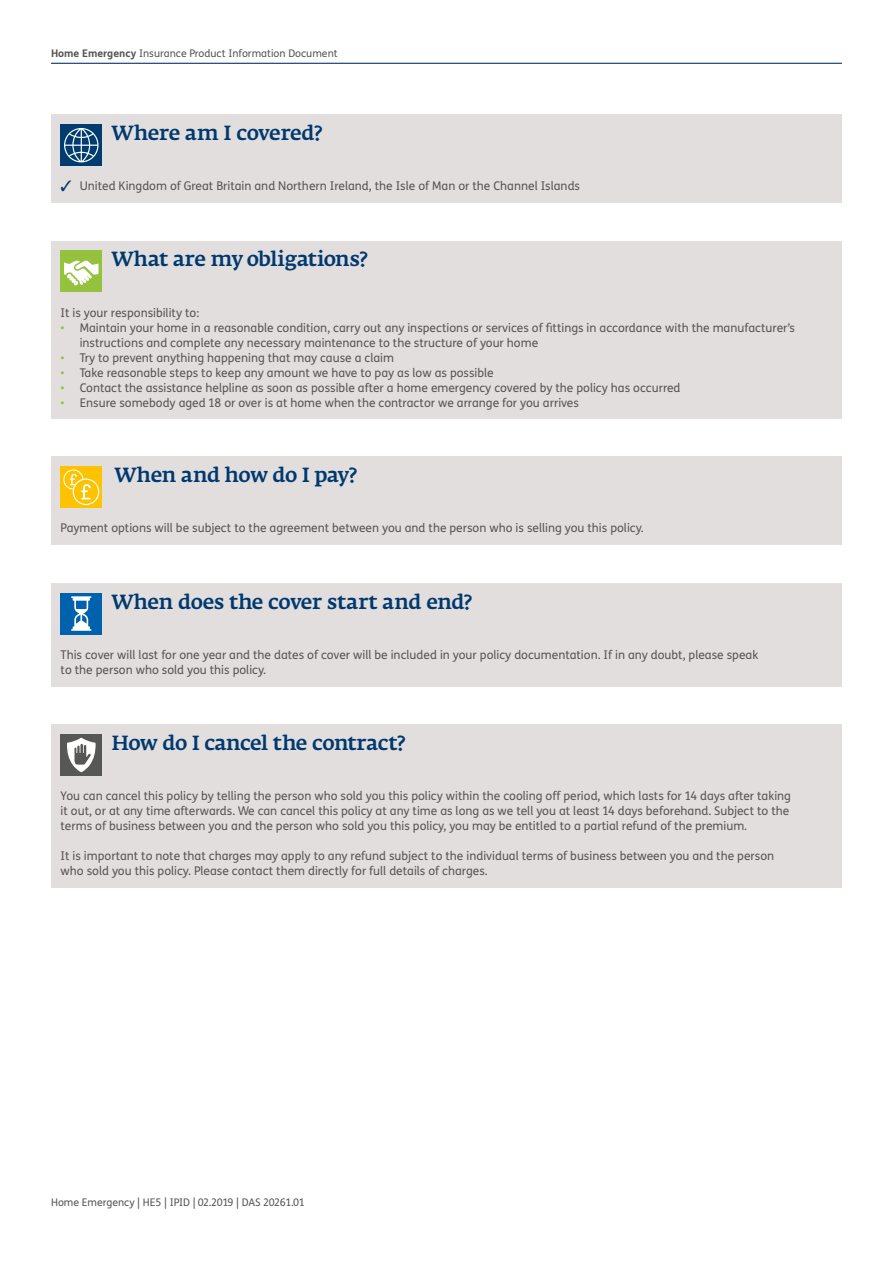
<style>
.page{position:relative;width:893px;height:1263px;background:#fff}
.page>*{position:absolute;margin:0;border:0;box-sizing:border-box;transform-origin:0 0}
.t1{font:500 20.25px "Fedra Serif A Pro";letter-spacing:-.02em;color:#00396f}
.t2{font:12px/15px "FS Me";color:#565655}
.t3{font:10.5px "FS Me";color:#565655}
.s1{font-weight:700}
.s2{color:#00396f}
.s3{color:#93c23b}
</style>
<div class="page">
<div style="left:51px;top:115px;width:791px;height:88px;background:#e2dedd"></div>
<div style="left:61px;top:124px;width:41px;height:42px;background:#003c70"></div>
<svg style="left:64px;top:128px;width:35px;height:34px"></svg>
<div style="left:51px;top:241px;width:791px;height:178px;background:#e2dedd"></div>
<div style="left:61px;top:251px;width:41px;height:41px;background:#94c23d"></div>
<svg style="left:64px;top:260px;width:34px;height:25px"></svg>
<div style="left:51px;top:457px;width:791px;height:88px;background:#e2dedd"></div>
<div style="left:61px;top:467px;width:41px;height:41px;background:#fdc300"></div>
<div style="left:63px;top:470px;width:20px;height:19px;border:1px solid #fff;border-radius:50%"></div>
<svg style="left:73px;top:479px;width:26px;height:25px"></svg>
<div style="left:73px;top:478px;width:26px;height:27px;border:1px solid #fff;border-radius:50%"></div>
<svg style="left:70px;top:474px;width:21px;height:25px"></svg>
<div style="left:51px;top:725px;width:791px;height:163px;background:#e2dedd"></div>
<div style="left:61px;top:734px;width:41px;height:42px;background:#575756"></div>
<svg style="left:67px;top:738px;width:29px;height:34px"></svg>
<div style="left:51px;top:583px;width:791px;height:103px;background:#e2dedd"></div>
<div style="left:61px;top:593px;width:41px;height:41px;background:#0061ad"></div>
<svg style="left:71px;top:596px;width:20px;height:35px"></svg>
<hr style="left:51px;top:63px;width:791px;height:1px;background:#00396f">
<p class="t3" style="left:51px;top:46px;width:288px"><span class="s1">Home Emergency</span> Insurance Product Information Document</p>
<h1 class="t1" style="left:112px;top:121px;width:212px">Where am I covered?</h1>
<p class="t2" style="left:61px;top:178px;width:521px"><span class="s2">✓</span> United Kingdom of Great Britain and Northern Ireland, the Isle of Man or the Channel Islands</p>
<h1 class="t1" style="left:112px;top:248px;width:257px">What are my obligations?</h1>
<p class="t2" style="left:61px;top:305px;width:140px">It is your responsibility to:</p>
<p class="t2" style="left:80px;top:320px;width:717px;text-indent:-19px"><span class="s3">•</span> Maintain your home in a reasonable condition, carry out any inspections or services of fittings in accordance with the manufacturer’s instructions and complete any necessary maintenance to the structure of your home</p>
<p class="t2" style="left:61px;top:350px;width:335px"><span class="s3">•</span> Try to prevent anything happening that may cause a claim</p>
<p class="t2" style="left:61px;top:365px;width:435px"><span class="s3">•</span> Take reasonable steps to keep any amount we have to pay as low as possible</p>
<p class="t2" style="left:61px;top:380px;width:621px"><span class="s3">•</span> Contact the assistance helpline as soon as possible after a home emergency covered by the policy has occurred</p>
<p class="t2" style="left:61px;top:395px;width:520px"><span class="s3">•</span> Ensure somebody aged 18 or over is at home when the contractor we arrange for you arrives</p>
<h1 class="t1" style="left:115px;top:463px;width:244px">When and how do I pay?</h1>
<p class="t2" style="left:61px;top:520px;width:585px">Payment options will be subject to the agreement between you and the person who is selling you this policy.</p>
<h1 class="t1" style="left:112px;top:590px;width:362px">When does the cover start and end?</h1>
<p class="t2" style="left:61px;top:647px;width:699px">This cover will last for one year and the dates of cover will be included in your policy documentation. If in any doubt, please speak to the person who sold you this policy.</p>
<h1 class="t1" style="left:112px;top:731px;width:295px">How do I cancel the contract?</h1>
<p class="t2" style="left:61px;top:788px;width:732px">You can cancel this policy by telling the person who sold you this policy within the cooling off period, which lasts for 14 days after taking it out, or at any time afterwards. We can cancel this policy at any time as long as we tell you at least 14 days beforehand. Subject to the terms of business between you and the person who sold you this policy, you may be entitled to a partial refund of the premium.</p>
<p class="t2" style="left:61px;top:848px;width:715px">It is important to note that charges may apply to any refund subject to the individual terms of business between you and the person who sold you this policy. Please contact them directly for full details of charges.</p>
<p class="t3" style="left:51px;top:1195px;width:255px">Home Emergency | HE5 | IPID | 02.2019 | DAS 20261.01</p>
</div>
